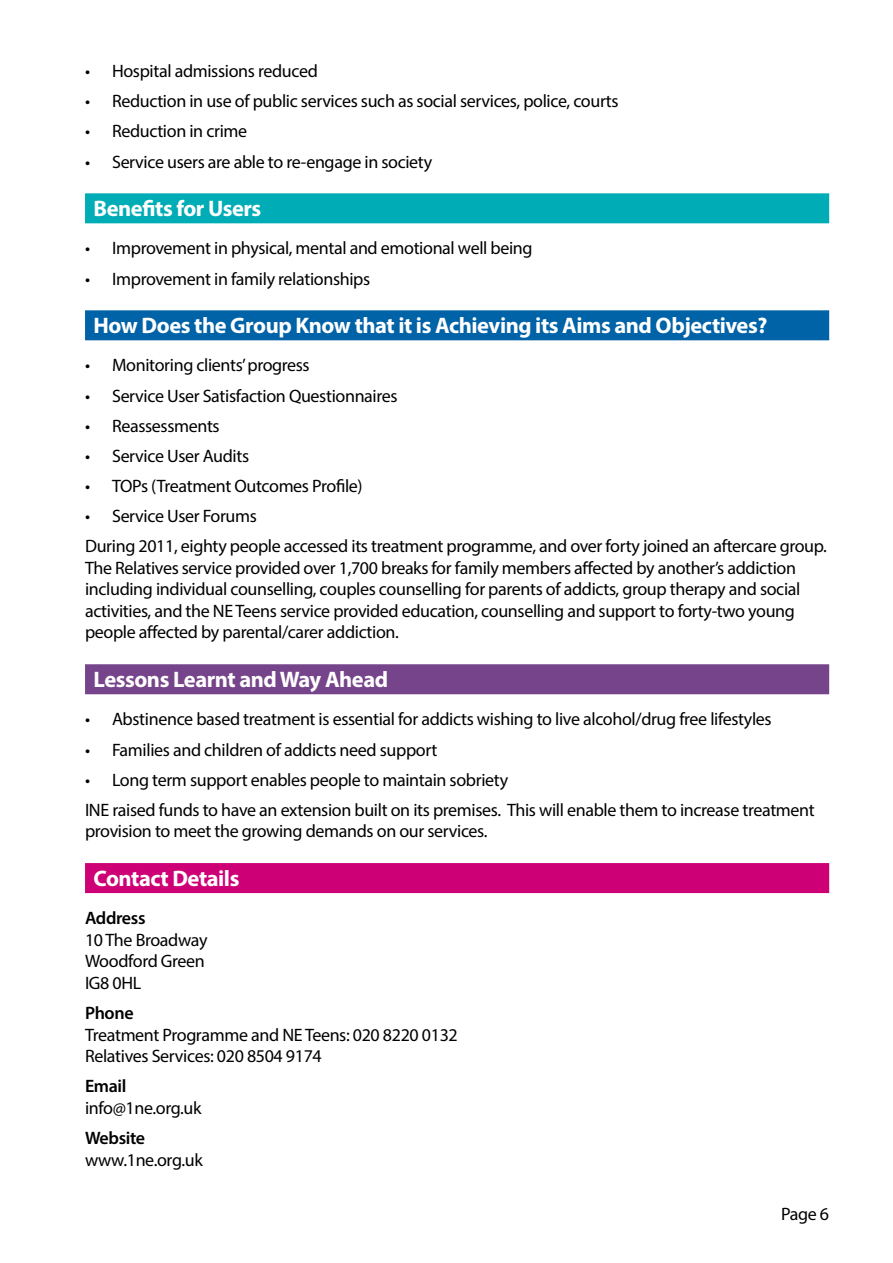
<style>
.page{position:relative;width:893px;height:1263px;background:#fff}
.page>*{position:absolute;margin:0;border:0;box-sizing:border-box;transform-origin:0 0}
.t1{font:700 22.5px "Myriad Pro";letter-spacing:-.02em;color:#fff}
.t2{font:18px/21.6px "Myriad Pro";letter-spacing:-.02em;color:#000}
.t3{font:600 18px "Myriad Pro";letter-spacing:-.02em;color:#000}
</style>
<div class="page">
<div style="left:85px;top:193px;width:744px;height:30px;background:#00acb6"></div>
<div style="left:85px;top:310px;width:744px;height:30px;background:#0062a7"></div>
<div style="left:85px;top:664px;width:744px;height:30px;background:#76448a"></div>
<div style="left:85px;top:863px;width:744px;height:30px;background:#cd0076"></div>
<p class="t2" style="left:85px;top:60px;width:234px">• Hospital admissions reduced</p>
<p class="t2" style="left:85px;top:90px;width:535px">• Reduction in use of public services such as social services, police, courts</p>
<p class="t2" style="left:85px;top:120px;width:164px">• Reduction in crime</p>
<p class="t2" style="left:85px;top:150px;width:349px">• Service users are able to re-engage in society</p>
<p class="t1" style="left:94px;top:194px;width:169px">Benefits for Users</p>
<p class="t2" style="left:85px;top:237px;width:449px">• Improvement in physical, mental and emotional well being</p>
<p class="t2" style="left:85px;top:267px;width:287px">• Improvement in family relationships</p>
<p class="t1" style="left:94px;top:311px;width:675px">How Does the Group Know that it is Achieving its Aims and Objectives?</p>
<p class="t2" style="left:85px;top:354px;width:226px">• Monitoring clients’ progress</p>
<p class="t2" style="left:85px;top:384px;width:314px">• Service User Satisfaction Questionnaires</p>
<p class="t2" style="left:85px;top:415px;width:136px">• Reassessments</p>
<p class="t2" style="left:85px;top:445px;width:166px">• Service User Audits</p>
<p class="t2" style="left:85px;top:475px;width:279px">• TOPs (Treatment Outcomes Profile)</p>
<p class="t2" style="left:85px;top:501px;width:743px;line-height:30.2px">• Service User Forums<br>During 2011, eighty people accessed its treatment programme, and over forty joined an aftercare group .</p>
<p class="t2" style="left:85px;top:556px;width:717px">The Relatives service provided over 1,700 breaks for family members affected by another’s addiction including individual counselling, couples counselling for parents of addicts, group therapy and social activities, and the NE Teens service provided education, counselling and support to forty-two young people affected by parental/carer addiction .</p>
<p class="t1" style="left:94px;top:664px;width:296px">Lessons Learnt and Way Ahead</p>
<p class="t2" style="left:85px;top:708px;width:688px">• Abstinence based treatment is essential for addicts wishing to live alcohol/drug free lifestyles</p>
<p class="t2" style="left:85px;top:738px;width:354px">• Families and children of addicts need support</p>
<p class="t2" style="left:85px;top:764px;width:731px;line-height:30.2px">• Long term support enables people to maintain sobriety<br>INE raised funds to have an extension built on its premises . This will enable them to increase treatment</p>
<p class="t2" style="left:85px;top:820px;width:404px">provision to meet the growing demands on our services .</p>
<p class="t1" style="left:94px;top:863px;width:147px">Contact Details</p>
<p class="t3" style="left:85px;top:907px;width:62px">Address</p>
<p class="t2" style="left:85px;top:929px;width:124px">10 The Broadway<br>Woodford Green<br>IG8 0HL</p>
<p class="t3" style="left:85px;top:1002px;width:50px">Phone</p>
<p class="t2" style="left:85px;top:1023px;width:374px">Treatment Programme and NE Teens: 020 8220 0132<br>Relatives Services: 020 8504 9174</p>
<p class="t3" style="left:85px;top:1075px;width:43px">Email</p>
<p class="t2" style="left:85px;top:1097px;width:118px">info@1ne .org .uk</p>
<p class="t3" style="left:85px;top:1126px;width:62px">Website</p>
<p class="t2" style="left:85px;top:1148px;width:119px">www .1ne .org .uk</p>
<p class="t2" style="left:781px;top:1203px;width:50px">Page 6</p>
</div>
